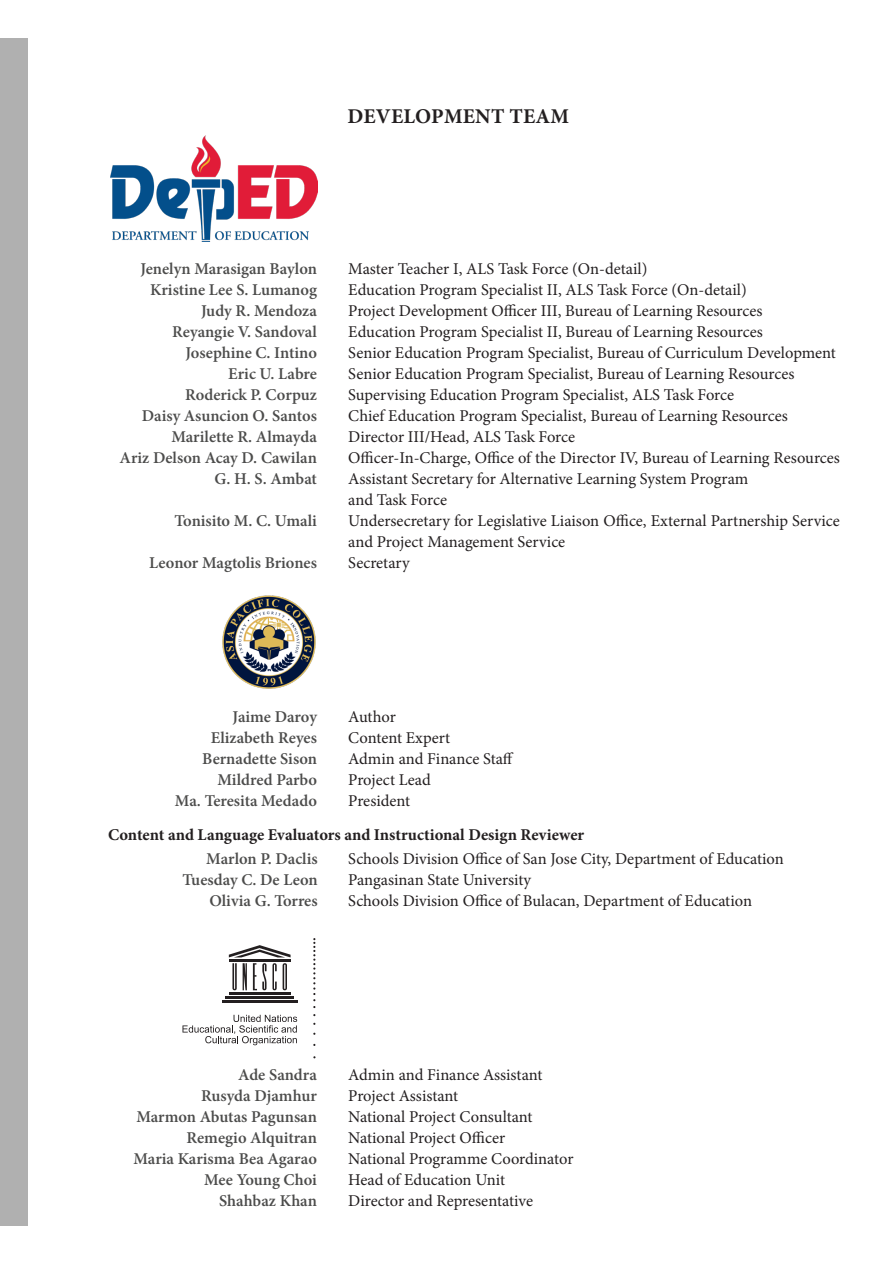
<style>
.page{position:relative;width:893px;height:1263px;background:#fff}
.page>*{position:absolute;margin:0;border:0;box-sizing:border-box;transform-origin:0 0}
.Plain_Body__Prelimin{font:700 21px "Minion Pro";letter-spacing:.01em;color:#231f20}
.t1{font:16.5px/21px "Minion Pro";color:#231f20}
.t2{font:600 16.5px "Minion Pro";color:#4c4c4b}
.t3{font:700 16.5px "Minion Pro";color:#231f20}
</style>
<div class="page">
<hr style="left:229px;top:992px;width:62px;height:2px;background:#231f20">
<hr style="left:225px;top:996px;width:69px;height:3px;background:#231f20">
<hr style="left:222px;top:1000px;width:75px;height:3px;background:#231f20">
<hr style="left:229px;top:959px;width:62px;height:3px;background:#231f20">
<svg style="left:229px;top:945px;width:62px;height:12px"></svg>
<svg style="left:232px;top:963px;width:5px;height:27px"></svg>
<svg style="left:243px;top:963px;width:4px;height:27px"></svg>
<svg style="left:283px;top:963px;width:4px;height:27px"></svg>
<svg style="left:253px;top:963px;width:24px;height:27px"></svg>
<svg style="left:182px;top:1015px;width:115px;height:30px"></svg>
<svg style="left:313px;top:938px;width:2px;height:70px"></svg>
<img style="left:222px;top:595px;width:94px;height:94px">
<img style="left:110px;top:136px;width:208px;height:106px">
<div style="left:0;top:38px;width:27px;height:1187px;background:#b0b0b0"></div>
<p class="Plain_Body__Prelimin" style="left:348px;top:102px;width:223px">DEVELOPMENT TEAM</p>
<p class="t2" style="left:140px;top:257px;width:178px">Jenelyn Marasigan Baylon</p>
<p class="t2" style="left:150px;top:278px;width:168px">Kristine Lee S. Lumanog</p>
<p class="t2" style="left:201px;top:299px;width:117px">Judy R. Mendoza</p>
<p class="t2" style="left:172px;top:320px;width:146px">Reyangie V. Sandoval</p>
<p class="t2" style="left:186px;top:341px;width:133px">Josephine C. Intino</p>
<p class="t2" style="left:228px;top:362px;width:90px">Eric U. Labre</p>
<p class="t2" style="left:185px;top:383px;width:133px">Roderick P. Corpuz</p>
<p class="t2" style="left:142px;top:404px;width:177px">Daisy Asuncion O. Santos</p>
<p class="t2" style="left:171px;top:425px;width:147px">Marilette R. Almayda</p>
<p class="t2" style="left:120px;top:446px;width:199px">Ariz Delson Acay D. Cawilan</p>
<p class="t2" style="left:214px;top:467px;width:104px">G. H. S. Ambat</p>
<p class="t2" style="left:175px;top:509px;width:144px">Tonisito M. C. Umali</p>
<p class="t2" style="left:149px;top:551px;width:169px">Leonor Magtolis Briones</p>
<p class="t1" style="left:348px;top:258px;width:301px">Master Teacher I, ALS Task Force (On-detail)</p>
<p class="t1" style="left:348px;top:279px;width:400px">Education Program Specialist II, ALS Task Force (On-detail)</p>
<p class="t1" style="left:348px;top:300px;width:416px">Project Development Officer III, Bureau of Learning Resources</p>
<p class="t1" style="left:348px;top:321px;width:416px">Education Program Specialist II, Bureau of Learning Resources</p>
<p class="t1" style="left:348px;top:342px;width:489px">Senior Education Program Specialist, Bureau of Curriculum Development</p>
<p class="t1" style="left:348px;top:363px;width:448px">Senior Education Program Specialist, Bureau of Learning Resources</p>
<p class="t1" style="left:348px;top:384px;width:387px">Supervising Education Program Specialist, ALS Task Force</p>
<p class="t1" style="left:348px;top:405px;width:441px">Chief Education Program Specialist, Bureau of Learning Resources</p>
<p class="t1" style="left:348px;top:426px;width:228px">Director III/Head, ALS Task Force</p>
<p class="t1" style="left:348px;top:447px;width:493px">Officer-In-Charge, Office of the Director IV, Bureau of Learning Resources<br>Assistant Secretary for Alternative Learning System Program</p>
<p class="t1" style="left:348px;top:489px;width:100px">and Task Force</p>
<p class="t1" style="left:348px;top:510px;width:493px">Undersecretary for Legislative Liaison Office, External Partnership Service and Project Management Service</p>
<p class="t1" style="left:348px;top:552px;width:63px">Secretary</p>
<p class="t2" style="left:233px;top:705px;width:86px">Jaime Daroy</p>
<p class="t2" style="left:211px;top:726px;width:108px">Elizabeth Reyes</p>
<p class="t2" style="left:202px;top:747px;width:116px">Bernadette Sison</p>
<p class="t2" style="left:217px;top:768px;width:101px">Mildred Parbo</p>
<p class="t2" style="left:175px;top:789px;width:143px">Ma. Teresita Medado</p>
<p class="t1" style="left:348px;top:706px;width:49px">Author</p>
<p class="t1" style="left:348px;top:727px;width:103px">Content Expert</p>
<p class="t1" style="left:348px;top:748px;width:167px">Admin and Finance Staff</p>
<p class="t1" style="left:348px;top:769px;width:84px">Project Lead</p>
<p class="t1" style="left:348px;top:790px;width:64px">President</p>
<p class="t3" style="left:108px;top:823px;width:478px">Content and Language Evaluators and Instructional Design Reviewer</p>
<p class="t2" style="left:206px;top:848px;width:113px">Marlon P. Daclis</p>
<p class="t2" style="left:182px;top:869px;width:137px">Tuesday C. De Leon</p>
<p class="t2" style="left:209px;top:890px;width:110px">Olivia G. Torres</p>
<p class="t1" style="left:348px;top:849px;width:437px">Schools Division Office of San Jose City, Department of Education</p>
<p class="t1" style="left:348px;top:870px;width:184px">Pangasinan State University</p>
<p class="t1" style="left:348px;top:891px;width:405px">Schools Division Office of Bulacan, Department of Education</p>
<p class="t2" style="left:238px;top:1063px;width:80px">Ade Sandra</p>
<p class="t2" style="left:201px;top:1084px;width:117px">Rusyda Djamhur</p>
<p class="t2" style="left:136px;top:1105px;width:182px">Marmon Abutas Pagunsan</p>
<p class="t2" style="left:187px;top:1126px;width:132px">Remegio Alquitran</p>
<p class="t2" style="left:133px;top:1147px;width:185px">Maria Karisma Bea Agarao</p>
<p class="t2" style="left:204px;top:1168px;width:114px">Mee Young Choi</p>
<p class="t2" style="left:219px;top:1189px;width:99px">Shahbaz Khan</p>
<p class="t1" style="left:348px;top:1064px;width:196px">Admin and Finance Assistant</p>
<p class="t1" style="left:348px;top:1085px;width:112px">Project Assistant</p>
<p class="t1" style="left:348px;top:1106px;width:186px">National Project Consultant</p>
<p class="t1" style="left:348px;top:1127px;width:158px">National Project Officer</p>
<p class="t1" style="left:348px;top:1148px;width:227px">National Programme Coordinator</p>
<p class="t1" style="left:348px;top:1169px;width:158px">Head of Education Unit</p>
<p class="t1" style="left:348px;top:1190px;width:186px">Director and Representative</p>
</div>
